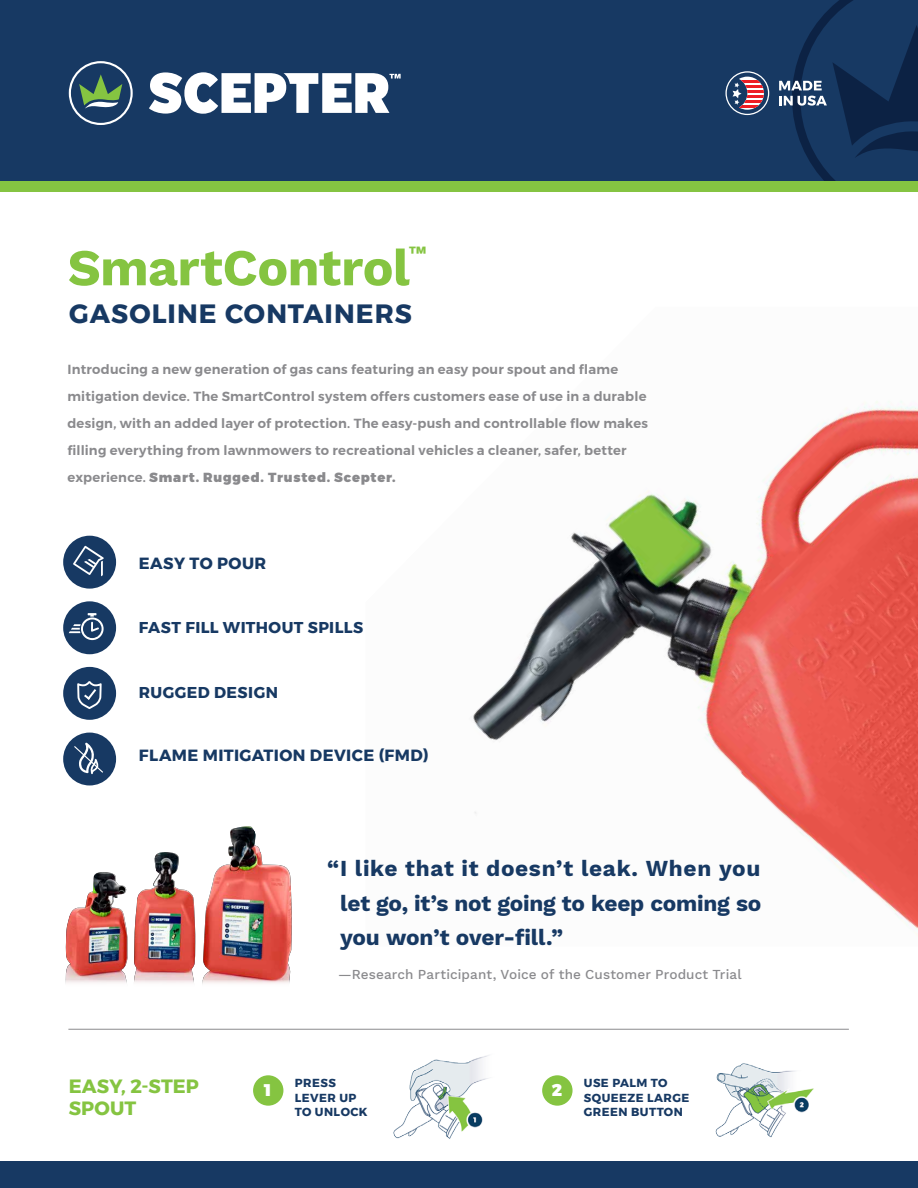
<style>
.page{position:relative;width:918px;height:1188px;background:#fff}
.page>*{position:absolute;margin:0;border:0;box-sizing:border-box;transform-origin:0 0}
.t1{font:700 51.6px "Work Sans";letter-spacing:-.015em;color:#85c441}
.t2{font:700 26.4px "Montserrat";letter-spacing:.04em;color:#173963}
.t3{font:700 22.5px/34.5px "Work Sans";letter-spacing:-.005em;color:#173963;text-align:justify}
.t4{font:700 21.45px "Work Sans";color:#85c441}
.t5{font:700 19.2px/22.5px "Montserrat";letter-spacing:.01em;color:#85c441}
.t6{font:900 16.8px "Montserrat";color:#fff}
.t7{font:700 16.2px "Montserrat";letter-spacing:.03em;color:#173963}
.t8{font:700 15.6px "Montserrat";letter-spacing:.03em;color:#173963}
.t9{font:500 13.5px "Work Sans";letter-spacing:.005em;color:#8a8a8d}
.t10{font:600 13.2px/27px "Montserrat";letter-spacing:.015em;color:#8a8a8d}
.t11{font:700 11.7px/14.4px "Montserrat";letter-spacing:.04em;color:#173963}
.s1{font-weight:900}
</style>
<div class="page">
<img style="left:473px;top:401px;width:445px;height:535px">
<div style="left:0;top:1161px;width:918px;height:27px;background:#173963"></div>
<div style="left:0;top:0;width:918px;height:181px;background:#173963"></div>
<svg style="left:149px;top:72px;width:252px;height:42px"></svg>
<svg style="left:69px;top:61px;width:64px;height:64px"></svg>
<div style="left:0;top:181px;width:918px;height:10px;background:#85c442"></div>
<div style="left:63px;top:536px;width:53px;height:53px;background:#173963;border-radius:50%"></div>
<img style="left:65px;top:826px;width:227px;height:153px">
<svg style="left:65px;top:979px;width:225px;height:5px"></svg>
<div style="left:63px;top:601px;width:53px;height:53px;background:#173963;border-radius:50%"></div>
<div style="left:63px;top:667px;width:53px;height:53px;background:#173963;border-radius:50%"></div>
<div style="left:63px;top:733px;width:53px;height:52px;background:#173963;border-radius:50%"></div>
<svg style="left:77px;top:681px;width:25px;height:28px"></svg>
<svg style="left:69px;top:613px;width:35px;height:27px"></svg>
<svg style="left:74px;top:743px;width:29px;height:31px"></svg>
<svg style="left:73px;top:546px;width:31px;height:30px"></svg>
<div style="left:542px;top:1075px;width:31px;height:31px;background:#85c441;border-radius:50%"></div>
<div style="left:253px;top:1075px;width:30px;height:31px;background:#85c441;border-radius:50%"></div>
<svg style="left:779px;top:0;width:139px;height:181px"></svg>
<svg style="left:725px;top:71px;width:44px;height:44px"></svg>
<img style="left:393px;top:1055px;width:96px;height:84px">
<hr style="left:68px;top:1029px;width:781px;height:1px;background:#8a8a8d">
<img style="left:715px;top:1063px;width:99px;height:75px">
<h1 class="t1" style="left:68px;top:238px;width:344px">SmartControl</h1>
<h3 class="t4" style="left:409px;top:241px;width:19px">™</h3>
<h2 class="t2" style="left:69px;top:293px;width:344px">GASOLINE CONTAINERS</h2>
<p class="t10" style="left:67px;top:356px;width:582px">Introducing a new generation of gas cans featuring an easy pour spout and flame mitigation device. The SmartControl system offers customers ease of use in a durable design, with an added layer of protection. The easy-push and controllable flow makes filling everything from lawnmowers to recreational vehicles a cleaner, safer, better experience. <span class="s1">Smart. Rugged. Trusted. Scepter.</span></p>
<p class="t7" style="left:139px;top:550px;width:129px">EASY TO POUR</p>
<p class="t8" style="left:139px;top:615px;width:226px">FAST FILL WITHOUT SPILLS</p>
<p class="t8" style="left:139px;top:680px;width:141px">RUGGED DESIGN</p>
<p class="t7" style="left:139px;top:742px;width:291px">FLAME MITIGATION DEVICE (FMD)</p>
<h3 class="t3" style="left:340px;top:853px;width:423px;text-indent:-13px">“I like that it doesn’t leak. When you let go, it’s not going to keep coming so you won’t over-fill.”</h3>
<p class="t9" style="left:338px;top:967px;width:405px">—Research Participant, Voice of the Customer Product Trial</p>
<h3 class="t5" style="left:69px;top:1075px;width:132px">EASY, 2-STEP<br>SPOUT</h3>
<p class="t6" style="left:552px;top:1076px;width:12px">2</p>
<p class="t11" style="left:584px;top:1076px;width:107px">USE PALM TO<br>SQUEEZE LARGE<br>GREEN BUTTON</p>
<p class="t6" style="left:264px;top:1077px;width:9px">1</p>
<p class="t11" style="left:295px;top:1076px;width:74px">PRESS<br>LEVER UP<br>TO UNLOCK</p>
</div>
